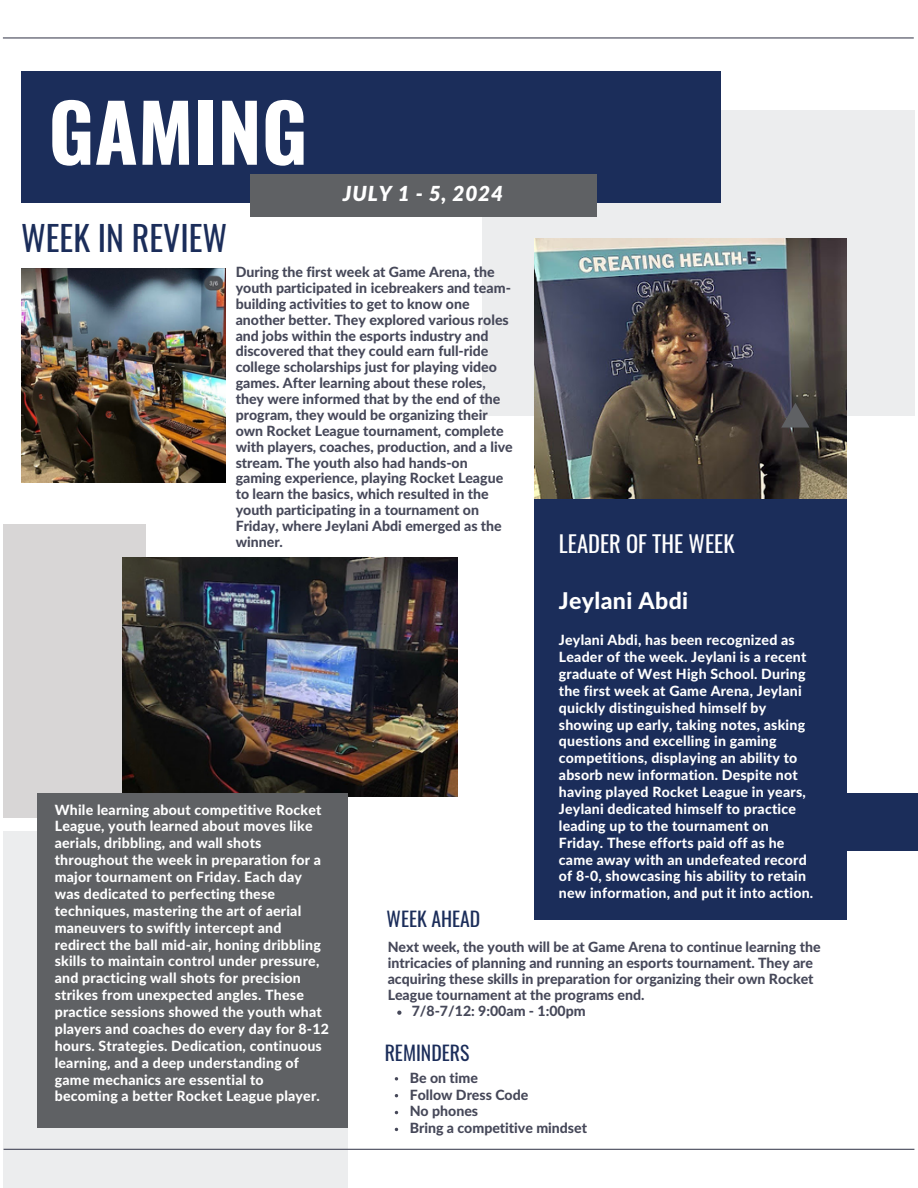
<style>
.page{position:relative;width:918px;height:1188px;background:#fff}
.page>*{position:absolute;margin:0;border:0;box-sizing:border-box;transform-origin:0 0}
.t1{font:700 79.05px "Oswald";color:#fff}
.t2{font:33.9px "Oswald";color:#1b2d5a}
.t3{font:800 23.1px "Lato Latin";letter-spacing:.015em;color:#fff}
.t4{font:22.5px "Oswald";color:#fff}
.t5{font:italic 900 20.7px "Lato";letter-spacing:.04em;color:#fff}
.t6{font:19.8px "Oswald";color:#1b2d5a}
.t7{font:800 14.1px/16.8px "Lato Latin";letter-spacing:.015em;color:#fff}
.t8{font:800 14.1px/15.9px "Lato Latin";color:#464859}
</style>
<div class="page">
<div style="left:3px;top:525px;width:142px;height:293px;background:#d8d6d6"></div>
<div style="left:482px;top:110px;width:432px;height:306px;background:#ecedee"></div>
<img style="left:534px;top:238px;width:312px;height:262px">
<div style="left:21px;top:71px;width:700px;height:132px;background:#1b2d5a"></div>
<div style="left:534px;top:500px;width:313px;height:420px;background:#1b2d5a"></div>
<div style="left:3px;top:831px;width:345px;height:357px;background:#ecedee"></div>
<img style="left:123px;top:558px;width:334px;height:239px">
<div style="left:37px;top:793px;width:311px;height:334px;background:#5f6164"></div>
<div style="left:835px;top:793px;width:83px;height:58px;background:#1b2d5a"></div>
<hr style="left:4px;top:1149px;width:910px;height:1px;background:#464859">
<hr style="left:3px;top:37px;width:911px;height:2px;background:#464859">
<svg style="left:781px;top:403px;width:29px;height:25px"></svg>
<img style="left:21px;top:268px;width:204px;height:214px">
<div style="left:250px;top:174px;width:346px;height:43px;background:#5f6164"></div>
<svg style="left:397px;top:1011px;width:4px;height:4px"></svg>
<p class="t1" style="left:48px;top:70px;width:261px">GAMING</p>
<p class="t2" style="left:21px;top:211px;width:208px">WEEK IN REVIEW</p>
<h2 class="t5" style="left:343px;top:185px;width:162px">JULY 1 - 5, 2024</h2>
<p class="t8" style="left:236px;top:265px;width:279px">During the first week at Game Arena, the youth participated in icebreakers and team&shy;building activities to get to know one another better. They explored various roles and jobs within the esports industry and discovered that they could earn full-ride college scholarships just for playing video games. After learning about these roles, they were informed that by the end of the program, they would be organizing their own Rocket League tournament, complete with players, coaches, production, and a live stream. The youth also had hands-on gaming experience, playing Rocket League to learn the basics, which resulted in the youth participating in a tournament on Friday, where Jeylani Abdi emerged as the winner.</p>
<p class="t4" style="left:559px;top:527px;width:177px">LEADER OF THE WEEK</p>
<p class="t7" style="left:55px;top:802px;width:276px">While learning about competitive Rocket League, youth learned about moves like aerials, dribbling, and wall shots throughout the week in preparation for a major tournament on Friday. Each day was dedicated to perfecting these techniques, mastering the art of aerial maneuvers to swiftly intercept and redirect the ball mid-air, honing dribbling skills to maintain control under pressure, and practicing wall shots for precision strikes from unexpected angles. These practice sessions showed the youth what players and coaches do every day for 8-12 hours. Strategies. Dedication, continuous learning, and a deep understanding of game mechanics are essential to becoming a better Rocket League player.</p>
<h3 class="t3" style="left:559px;top:591px;width:131px">Jeylani Abdi</h3>
<h4 class="t7" style="left:559px;top:632px;width:256px">Jeylani Abdi, has been recognized as Leader of the week. Jeylani is a recent graduate of West High School. During the first week at Game Arena, Jeylani quickly distinguished himself by showing up early, taking notes, asking questions and excelling in gaming competitions, displaying an ability to absorb new information. Despite not having played Rocket League in years, Jeylani dedicated himself to practice leading up to the tournament on Friday. These efforts paid off as he came away with an undefeated record of 8-0, showcasing his ability to retain new information, and put it into action.</h4>
<p class="t6" style="left:387px;top:904px;width:95px">WEEK AHEAD</p>
<h6 class="t8" style="left:388px;top:940px;width:434px">Next week, the youth will be at Game Arena to continue learning the intricacies of planning and running an esports tournament. They are acquiring these skills in preparation for organizing their own Rocket League tournament at the programs end.</h6>
<p class="t8" style="left:412px;top:1004px;width:176px">7/8-7/12: 9:00am - 1:00pm</p>
<p class="t6" style="left:385px;top:1037px;width:86px">REMINDERS</p>
<h6 class="t8" style="left:410px;top:1070px;width:70px">Be on time</h6>
<p class="t8" style="left:410px;top:1087px;width:120px">Follow Dress Code</p>
<p class="t8" style="left:410px;top:1104px;width:70px">No phones</p>
<p class="t8" style="left:410px;top:1121px;width:179px">Bring a competitive mindset</p>
</div>
